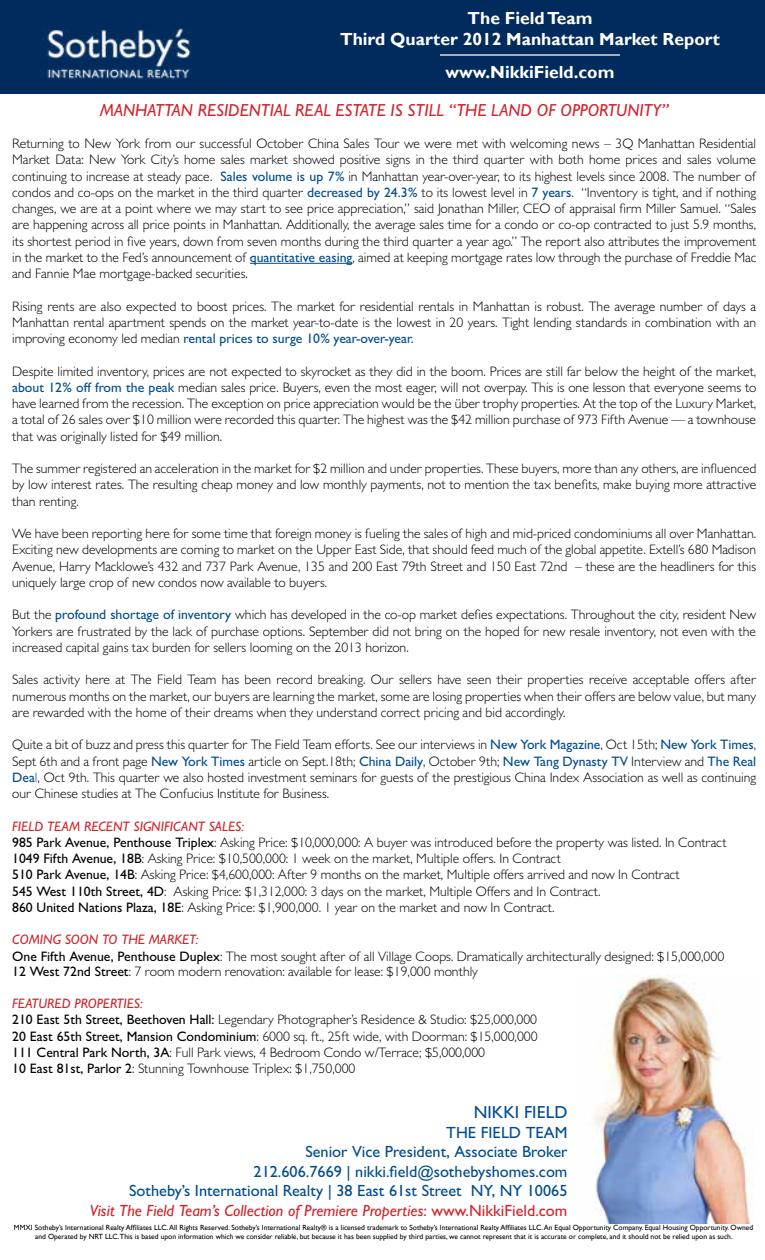
<style>
.page{position:relative;width:765px;height:1260px;background:#fff}
.page>*{position:absolute;margin:0;border:0;box-sizing:border-box;transform-origin:0 0}
.t1{font:700 17.5px/21px "Gill Sans";color:#fff;text-align:center}
.t2{font:italic 500 17.5px "Gill Sans MT Std";color:#d2232a}
.t3{font:500 17.5px "Gill Sans MT Std";color:#004c8d}
.t4{font:500 16.25px/19.5px "Gill Sans MT Std";color:#004c8d;text-align:right}
.t5{font:300 13.75px/16.2px "Gill Sans MT Std";color:#000;text-align:justify}
.t6{font:7.5px/9px "Gill Sans";color:#000;text-align:center}
.s1{font-weight:500;color:#004c8d}
.s2{color:#004c8d}
.s3{font-weight:500;font-style:italic;color:#d2232a}
.s4{font-weight:500}
.s5{font-style:italic;color:#d2232a}
.s6{color:#d2232a}
</style>
<div class="page">
<div style="left:0;top:0;width:765px;height:93px;background:#002b5c"></div>
<img style="left:40px;top:28px;width:151px;height:51px">
<hr style="left:250px;top:263px;width:102px;height:1px;background:#004c8d">
<img style="left:595px;top:974px;width:159px;height:249px">
<hr style="left:440px;top:54px;width:180px;height:2px;background:#fff">
<p class="t1" style="left:340px;top:8px;width:381px">The Field Team<br>Third Quarter 2012 Manhattan Market Report</p>
<p class="t1" style="left:446px;top:62px;width:170px">www.NikkiField.com</p>
<p class="t2" style="left:100px;top:99px;width:412px">MANHATTAN RESIDENTIAL REAL ESTATE IS STILL “The Land</p>
<p class="t2" style="left:537px;top:99px;width:133px">of Opportunity”</p>
<p class="t5" style="left:12px;top:135px;width:746px">Returning to New York from our successful October China Sales Tour we were met with welcoming news – 3Q Manhattan Residential Market Data: New York City’s home sales market showed positive signs in the third quarter with both home prices and sales volume continuing to increase at steady pace. <span class="s1">Sales volume is up 7%</span> in Manhattan year-over-year, to its highest levels since 2008. The number of condos and co-ops on the market in the third quarter <span class="s1">decreased by 24.3%</span> to its lowest level in <span class="s1">7 years</span>. “Inventory is tight, and if nothing changes, we are at a point where we may start to see price appreciation,” said Jonathan Miller, CEO of appraisal firm Miller Samuel. “Sales are happening across all price points in Manhattan. Additionally, the average sales time for a condo or co-op contracted to just 5.9 months, its shortest period in five years, down from seven months during the third quarter a year ago.” The report also attributes the improvement in the market to the Fed’s announcement of <span class="s1">quantitative easing</span>, aimed at keeping mortgage rates low through the purchase of Freddie Mac and Fannie Mae mortgage-backed securities.</p>
<p class="t5" style="left:12px;top:298px;width:746px">Rising rents are also expected to boost prices. The market for residential rentals in Manhattan is robust. The average number of days a Manhattan rental apartment spends on the market year-to-date is the lowest in 20 years. Tight lending standards in combination with an improving economy led median <span class="s1">rental prices to surge 10% year-over-year.</span></p>
<p class="t5" style="left:12px;top:363px;width:746px">Despite limited inventory, prices are not expected to skyrocket as they did in the boom. Prices are still far below the height of the market, <span class="s1">about 12% off from the peak</span> median sales price. Buyers, even the most eager, will not overpay. This is one lesson that everyone seems to have learned from the recession. The exception on price appreciation would be the über trophy properties. At the top of the Luxury Market, a total of 26 sales over $10 million were recorded this quarter. The highest was the $42 million purchase of 973 Fifth Avenue — a townhouse that was originally listed for $49 million.</p>
<p class="t5" style="left:12px;top:460px;width:746px">The summer registered an acceleration in the market for $2 million and under properties. These buyers, more than any others, are influenced by low interest rates. The resulting cheap money and low monthly payments, not to mention the tax benefits, make buying more attractive than renting.</p>
<p class="t5" style="left:12px;top:525px;width:746px">We have been reporting here for some time that foreign money is fueling the sales of high and mid-priced condominiums all over Manhattan.<br>Exciting new developments are coming to market on the Upper East Side, that should feed much of the global appetite. Extell’s 680 Madison Avenue, Harry Macklowe’s 432 and 737 Park Avenue, 135 and 200 East 79th Street and 150 East 72nd – these are the headliners for this uniquely large crop of new condos now available to buyers.</p>
<p class="t5" style="left:12px;top:606px;width:746px">But the <span class="s1">profound shortage of inventory</span> which has developed in the co-op market defies expectations. Throughout the city, resident New Yorkers are frustrated by the lack of purchase options. September did not bring on the hoped for new resale inventory, not even with the increased capital gains tax burden for sellers looming on the 2013 horizon.</p>
<p class="t5" style="left:12px;top:671px;width:746px">Sales activity here at The Field Team has been record breaking. Our sellers have seen their properties receive acceptable offers after numerous months on the market, our buyers are learning the market, some are losing properties when their offers are below value, but many are rewarded with the home of their dreams when they understand correct pricing and bid accordingly.</p>
<p class="t5" style="left:12px;top:736px;width:746px">Quite a bit of buzz and press this quarter for The Field Team efforts. See our interviews in <span class="s1">New York Magazine</span>, Oct 15th; <span class="s1">New York Times</span>, Sept 6th and a front page <span class="s1">New York Times</span> article on Sept.18th; <span class="s1">China Daily</span>, October 9th; <span class="s1">New Tang Dynasty TV</span> Interview and <span class="s1">The Real Dea</span><span class="s2">l</span>, Oct 9th. This quarter we also hosted investment seminars for guests of the prestigious China Index Association as well as continuing our Chinese studies at The Confucius Institute for Business.</p>
<p class="t5" style="left:12px;top:818px;width:716px;text-align:left"><span class="s3">FIELD TEAM RECENT SIGNIFICANT SALES:<br></span><span class="s4">985 Park Avenue, Penthouse Triplex</span>: Asking Price: $10,000,000: A buyer was introduced before the property was listed. In Contract <span class="s4">1049 Fifth Avenue, 18B</span>: Asking Price: $10,500,000: 1 week on the market, Multiple offers. In Contract<br><span class="s4">510 Park Avenue, 14B</span>: Asking Price: $4,600,000: After 9 months on the market, Multiple offers arrived and now In Contract<br><span class="s4">545 West 110th Street, 4D</span>: Asking Price: $1,312,000: 3 days on the market, Multiple Offers and In Contract.<br><span class="s4">860 United Nations Plaza, 18E</span>: Asking Price: $1,900,000. 1 year on the market and now In Contract.</p>
<p class="t5" style="left:12px;top:932px;width:714px"><span class="s3">COMING SOON TO THE MARKET:<br></span><span class="s4">One Fifth Avenue, Penthouse Duplex</span>: The most sought after of all Village Coops. Dramatically architecturally designed: $15,000,000</p>
<p class="t5" style="left:12px;top:963px;width:467px"><span class="s4">12 West 72nd Street</span>: 7 room modern renovation: available for lease: $19,000 monthly</p>
<p class="t5" style="left:12px;top:995px;width:527px;text-align:left"><span class="s3">FEATURED PROPERTIES:<br></span><span class="s4">210 East 5th Street, Beethoven Hall:</span> Legendary Photographer’s Residence &amp; Studio: $25,000,000<br><span class="s4">20 East 65th Street, Mansion Condominium</span>: 6000 sq. ft., 25ft wide, with Doorman: $15,000,000<br><span class="s4">111 Central Park North, 3A</span>: Full Park views, 4 Bedroom Condo w/Terrace; $5,000,000<br><span class="s4">10 East 81st, Parlor 2</span>: Stunning Townhouse Triplex: $1,750,000</p>
<p class="t3" style="left:474px;top:1102px;width:95px">NIKKI FIELD</p>
<p class="t4" style="left:90px;top:1122px;width:479px">THE FIELD TEAM<br>Senior Vice President, Associate Broker<br>212.606.7669 | nikki.field@sothebyshomes.com<br>Sotheby’s International Realty | 38 East 61st Street NY, NY 10065<br><span class="s5">Visit The Field Team’s Collection of Premiere Properties</span><span class="s6">: www.NikkiField.com</span></p>
<p class="t6" style="left:14px;top:1223px;width:741px">MMXI Sotheby’s International Realty Affiliates LLC. All Rights Reserved. Sotheby’s International Realty® is a licensed trademark to Sotheby’s International Realty Affiliates LLC. An Equal Opportunity Company. Equal Housing Opportunity. Owned and Operated by NRT LLC.This is based upon information which we consider reliable, but because it has been supplied by third parties, we cannot represent that it is accurate or complete, and it should not be relied upon as such.</p>
</div>
